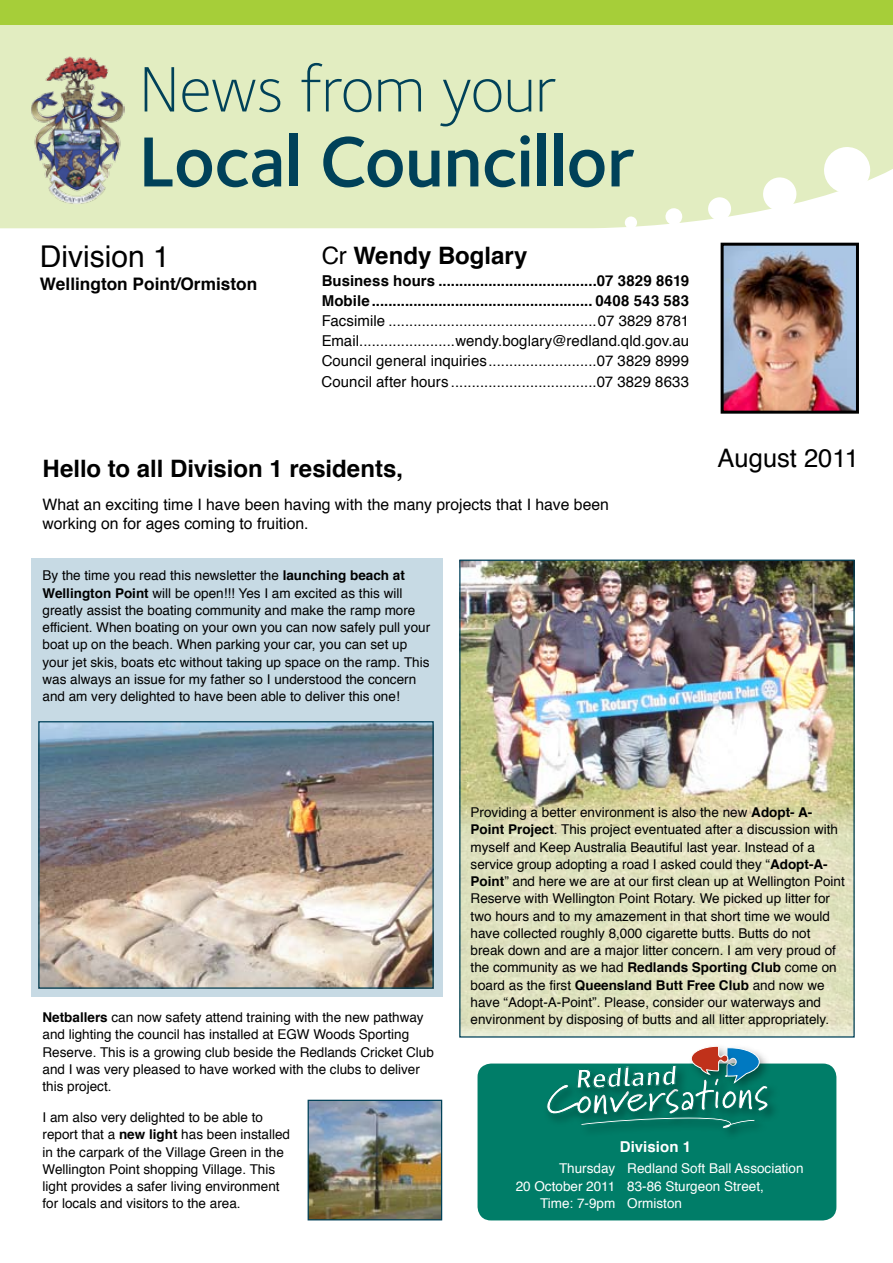
<style>
.page{position:relative;width:893px;height:1263px;background:#fff}
.page>*{position:absolute;margin:0;border:0;box-sizing:border-box;transform-origin:0 0}
.t1{font:600 73.35px "Foundry Sterling";letter-spacing:-.01em;color:#004159}
.t2{font:300 66.45px "Foundry Sterling";letter-spacing:-.02em;color:#004159}
.t3{font:30px "Helvetica";color:#000}
.t4{font:700 26.85px "Officina Sans";color:#fff;scale:1.11 1}
.t5{font:25.5px "Helvetica";color:#000}
.t6{font:700 24px "Helvetica";letter-spacing:-.005em;color:#000}
.t7{font:700 17.25px "Helvetica";color:#000}
.t8{font:15.75px/19.5px "Helvetica";color:#000}
.t9{font:15px/20.1px "Helvetica";letter-spacing:.005em;color:#000;text-align:justify}
.t10{font:700 15px/20.1px "Helvetica";letter-spacing:.01em;color:#000}
.t11{font:700 15px "Helvetica";letter-spacing:.005em;color:#fff}
.t12{font:13.5px/17.2px "Helvetica";color:#000}
.t13{font:13.5px/17.2px "Helvetica";color:#fff;text-align:right}
.s1{font-weight:400}
.s2{font-weight:700}
</style>
<div class="page">
<div style="left:0;top:16px;width:893px;height:247px;background:#e2edc1"></div>
<svg style="left:0;top:169px;width:893px;height:170px;fill:#fff"></svg>
<svg style="left:762px;top:177px;width:35px;height:34px"></svg>
<svg style="left:823px;top:147px;width:48px;height:47px"></svg>
<div style="left:625px;top:216px;width:12px;height:13px;background:#fff;border-radius:50%"></div>
<div style="left:665px;top:208px;width:17px;height:17px;background:#fff;border-radius:50%"></div>
<div style="left:708px;top:197px;width:23px;height:24px;background:#fff;border-radius:50%"></div>
<div style="left:0;top:0;width:893px;height:25px;background:#a6ce39"></div>
<img style="left:31px;top:56px;width:94px;height:148px">
<div style="left:31px;top:558px;width:411px;height:438px;background:#c7dae4"></div>
<div style="left:477px;top:1063px;width:359px;height:157px;background:#007d68;border-radius:14px"></div>
<img style="left:725px;top:247px;width:130px;height:163px">
<div style="left:721px;top:243px;width:138px;height:171px;border:3px solid #000"></div>
<img style="left:40px;top:723px;width:392px;height:264px">
<div style="left:38px;top:721px;width:396px;height:268px;border:1px solid #004159"></div>
<img style="left:461px;top:561px;width:392px;height:474px">
<img style="left:310px;top:1102px;width:130px;height:116px">
<div style="left:308px;top:1100px;width:134px;height:120px;border:1px solid #004159"></div>
<div style="left:543px;top:1074px;width:237px;height:53px;background:#000;opacity:.35"></div>
<div style="left:723px;top:1044px;width:49px;height:51px;background:#000;opacity:.35"></div>
<div style="left:688px;top:1042px;width:53px;height:44px;background:#fff"></div>
<svg style="left:539px;top:1045px;width:230px;height:84px"></svg>
<h2 class="t2" style="left:139px;top:51px;width:420px">News from your</h2>
<h1 class="t1" style="left:139px;top:118px;width:499px">Local Councillor</h1>
<h3 class="t3" style="left:40px;top:233px;width:132px">Division 1</h3>
<p class="t7" style="left:40px;top:270px;width:219px">Wellington Point/Ormiston</p>
<h3 class="t6" style="left:322px;top:236px;width:207px"><span class="s1">Cr</span> Wendy Boglary</h3>
<p class="t10" style="left:322px;top:271px;width:369px">Business hours ......................................07 3829 8619<br>Mobile..................................................... 0408 543 583</p>
<p class="t9" style="left:322px;top:311px;width:369px">Facsimile ..................................................07 3829 8781<br>Email.......................wendy.boglary@redland.qld.gov.au Council general inquiries..........................07 3829 8999<br>Council after hours ...................................07 3829 8633</p>
<h3 class="t6" style="left:43px;top:449px;width:362px">Hello to all Division 1 residents,</h3>
<p class="t8" style="left:43px;top:495px;width:568px">What an exciting time I have been having with the many projects that I have been working on for ages coming to fruition.</p>
<p class="t12" style="left:43px;top:567px;width:389px">By the time you read this newsletter the <span class="s2">launching beach at Wellington Point</span> will be open!!! Yes I am excited as this will greatly assist the boating community and make the ramp more efficient. When boating on your own you can now safely pull your boat up on the beach. When parking your car, you can set up your jet skis, boats etc without taking up space on the ramp. This was always an issue for my father so I understood the concern and am very delighted to have been able to deliver this one!</p>
<h3 class="t5" style="left:718px;top:438px;width:143px">August 2011</h3>
<p class="t12" style="left:43px;top:1009px;width:393px"><span class="s2">Netballers</span> can now safety attend training with the new pathway and lighting the council has installed at EGW Woods Sporting Reserve. This is a growing club beside the Redlands Cricket Club and I was very pleased to have worked with the clubs to deliver this project.</p>
<p class="t12" style="left:43px;top:1109px;width:249px">I am also very delighted to be able to report that a <span class="s2">new light</span> has been installed in the carpark of the Village Green in the Wellington Point shopping Village. This light provides a safer living environment for locals and visitors to the area.</p>
<p class="t12" style="left:471px;top:804px;width:376px">Providing a better environment is also the new <span class="s2">Adopt- A-Point Project</span>. This project eventuated after a discussion with myself and Keep Australia Beautiful last year. Instead of a service group adopting a road I asked could they “<span class="s2">Adopt-A-Point</span>” and here we are at our first clean up at Wellington Point Reserve with Wellington Point Rotary. We picked up litter for two hours and to my amazement in that short time we would have collected roughly 8,000 cigarette butts. Butts do not break down and are a major litter concern. I am very proud of the community as we had <span class="s2">Redlands Sporting Club</span> come on board as the first <span class="s2">Queensland Butt Free Club</span> and now we have “Adopt-A-Point”. Please, consider our waterways and environment by disposing of butts and all litter appropriately.</p>
<h3 class="t4" style="left:574px;top:1062px;width:93px;rotate:-2deg">Redland</h3>
<p class="t11" style="left:620px;top:1134px;width:73px">Division 1</p>
<p class="t13" style="left:516px;top:1160px;width:101px">Thursday<br>20 October 2011<br>Time: 7-9pm</p>
<p class="t13" style="left:627px;top:1160px;width:178px;text-align:left">Redland Soft Ball Association<br>83-86 Sturgeon Street,<br>Ormiston</p>
</div>
